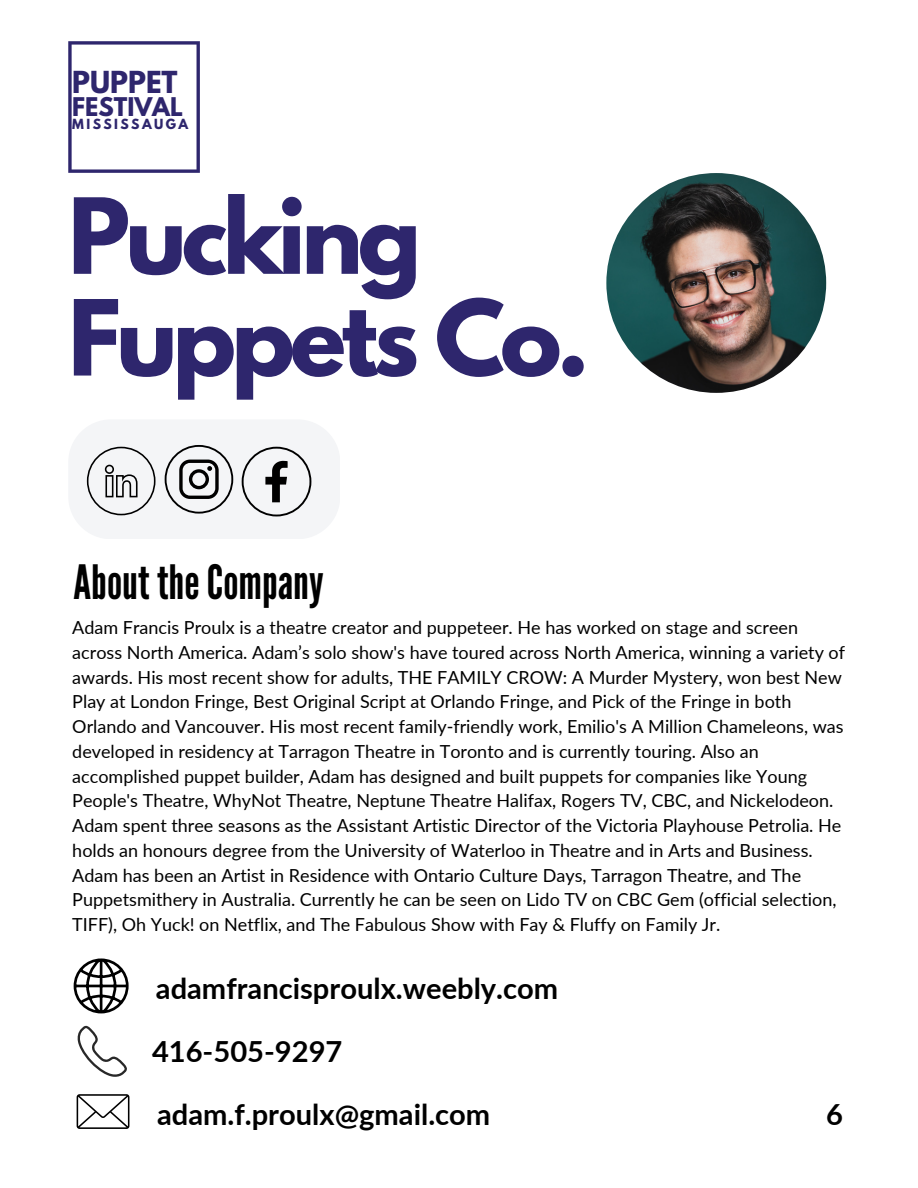
<style>
.page{position:relative;width:918px;height:1188px;background:#fff}
.page>*{position:absolute;margin:0;border:0;box-sizing:border-box;transform-origin:0 0}
.t1{font:700 92.85px/101.7px "League Spartan";letter-spacing:-.05em;color:#2e266d}
.t2{font:47.25px "League Gothic";color:#000}
.t3{font:700 29.1px "Lato";color:#000}
.t4{font:700 26.85px "League Spartan";color:#2e266d}
.t5{font:700 22.8px "League Spartan";color:#2e266d}
.t6{font:18px/24.8px "Lato";color:#000}
.t7{font:700 12.45px "League Spartan";letter-spacing:.195em;color:#2e266d}
</style>
<div class="page">
<svg style="left:68px;top:42px;width:132px;height:131px"></svg>
<img style="left:606px;top:173px;width:220px;height:220px;border-radius:50%">
<svg style="left:74px;top:958px;width:55px;height:56px"></svg>
<svg style="left:77px;top:1025px;width:50px;height:52px"></svg>
<svg style="left:77px;top:1094px;width:52px;height:35px"></svg>
<div style="left:68px;top:419px;width:272px;height:120px;background:#f4f5f7;border-radius:43px"></div>
<svg style="left:87px;top:447px;width:69px;height:68px"></svg>
<svg style="left:165px;top:445px;width:68px;height:69px"></svg>
<svg style="left:242px;top:447px;width:69px;height:69px"></svg>
<h3 class="t4" style="left:72px;top:69px;width:107px">PUPPET</h3>
<p class="t5" style="left:72px;top:96px;width:112px">FESTIVAL</p>
<p class="t7" style="left:72px;top:118px;width:118px">MISSISSAUGA</p>
<h1 class="t1" style="left:68px;top:197px;width:522px">Pucking<br>Fuppets Co.</h1>
<h2 class="t2" style="left:74px;top:554px;width:252px">About theCompany</h2>
<p class="t6" style="left:72px;top:615px;width:774px">Adam Francis Proulx is a theatre creator and puppeteer. He has worked on stage and screen across North America. Adam’s solo show's have toured across North America, winning a variety of awards. His most recent show for adults, THE FAMILY CROW: A Murder Mystery, won best New Play at London Fringe, Best Original Script at Orlando Fringe, and Pick of the Fringe in both Orlando and Vancouver. His most recent family-friendly work, Emilio's A Million Chameleons, was developed in residency at Tarragon Theatre in Toronto and is currently touring. Also an accomplished puppet builder, Adam has designed and built puppets for companies like Young People's Theatre, WhyNot Theatre, Neptune Theatre Halifax, Rogers TV, CBC, and Nickelodeon.<br>Adam spent three seasons as the Assistant Artistic Director of the Victoria Playhouse Petrolia. He holds an honours degree from the University of Waterloo in Theatre and in Arts and Business.<br>Adam has been an Artist in Residence with Ontario Culture Days, Tarragon Theatre, and The Puppetsmithery in Australia. Currently he can be seen on Lido TV on CBC Gem (official selection, TIFF), Oh Yuck! on Netflix, and The Fabulous Show with Fay &amp; Fluffy on Family Jr.</p>
<h3 class="t3" style="left:156px;top:970px;width:404px">adamfrancisproulx.weebly.com</h3>
<h3 class="t3" style="left:152px;top:1033px;width:192px">416-505-9297</h3>
<h3 class="t3" style="left:157px;top:1096px;width:335px">adam.f.proulx@gmail.com</h3>
<h3 class="t3" style="left:826px;top:1096px;width:18px">6</h3>
</div>
